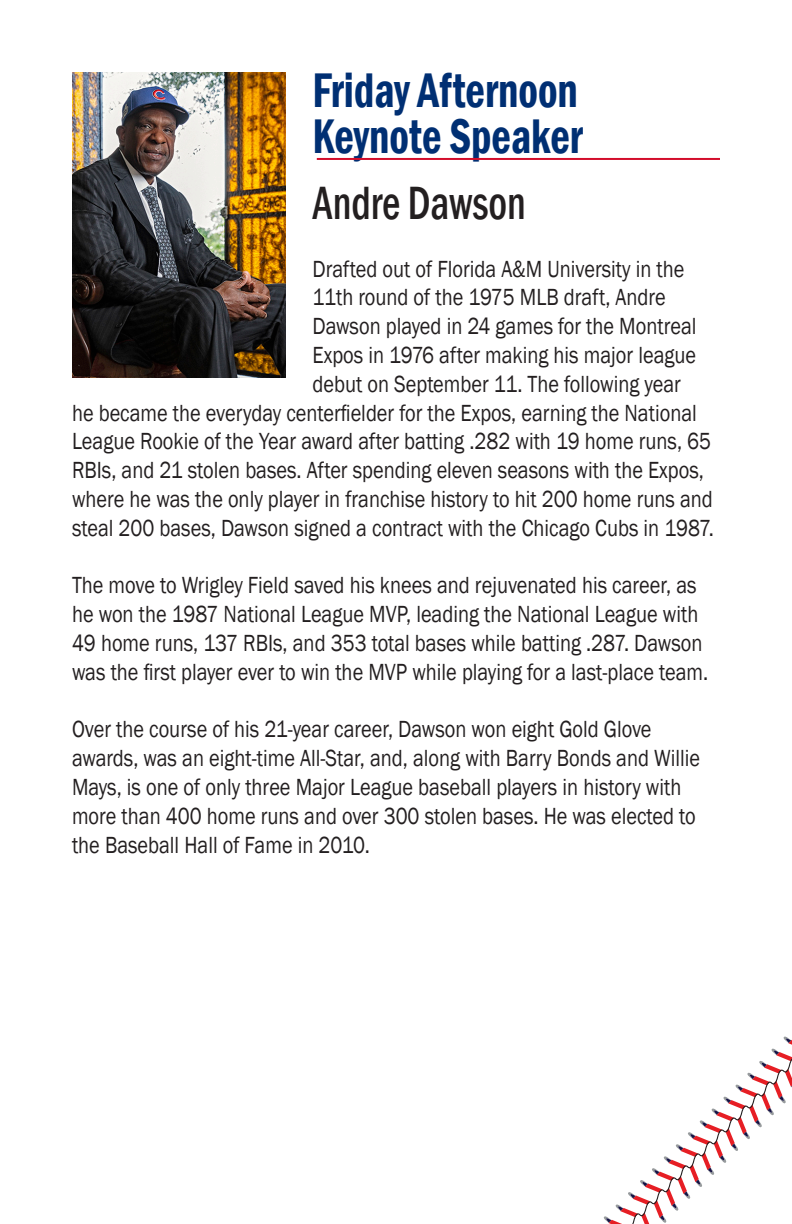
<style>
.page{position:relative;width:792px;height:1224px;background:#fff}
.page>*{position:absolute;margin:0;border:0;box-sizing:border-box;transform-origin:0 0}
.t1{font:600 condensed 50px/46px "Franklin Gothic";color:#002f73;scale:.85 1}
.t2{font:500 condensed 48px "Franklin Gothic";color:#231f20;scale:.85 1}
.t3{font:24px/28.8px "Franklin Gothic";color:#231f20;scale:.85 1}
</style>
<div class="page">
<svg style="left:603px;top:1069px;width:184px;height:155px"></svg>
<hr style="left:317px;top:158px;width:403px;height:2px;background:#d30d2b">
<img style="left:72px;top:73px;width:214px;height:305px">
<p class="t1" style="left:313px;top:67px;width:320px">Friday Afternoon<br>Keynote Speaker</p>
<p class="t2" style="left:313px;top:172px;width:253px">Andre Dawson</p>
<p class="t3" style="left:313px;top:255px;width:439px">Drafted out of Florida A&amp;M University in the</p>
<p class="t3" style="left:313px;top:284px;width:417px">11th round of the 1975 MLB draft, Andre</p>
<p class="t3" style="left:313px;top:312px;width:453px">Dawson played in 24 games for the Montreal</p>
<p class="t3" style="left:313px;top:341px;width:453px">Expos in 1976 after making his major league</p>
<p class="t3" style="left:313px;top:370px;width:435px">debut on September 11. The following year</p>
<p class="t3" style="left:72px;top:399px;width:737px">he became the everyday centerfielder for the Expos, earning the National</p>
<p class="t3" style="left:72px;top:428px;width:753px">League Rookie of the Year award after batting .282 with 19 home runs, 65</p>
<p class="t3" style="left:72px;top:456px;width:745px">RBIs, and 21 stolen bases. After spending eleven seasons with the Expos,</p>
<p class="t3" style="left:72px;top:485px;width:756px">where he was the only player in franchise history to hit 200 home runs and</p>
<p class="t3" style="left:72px;top:514px;width:757px">steal 200 bases, Dawson signed a contract with the Chicago Cubs in 1987.</p>
<p class="t3" style="left:72px;top:572px;width:750px">The move to Wrigley Field saved his knees and rejuvenated his career, as he won the 1987 National League MVP, leading the National League with 49 home runs, 137 RBIs, and 353 total bases while batting .287. Dawson was the first player ever to win the MVP while playing for a last-place team.</p>
<p class="t3" style="left:72px;top:716px;width:741px">Over the course of his 21-year career, Dawson won eight Gold Glove awards, was an eight-time All-Star, and, along with Barry Bonds and Willie Mays, is one of only three Major League baseball players in history with more than 400 home runs and over 300 stolen bases. He was elected to the Baseball Hall of Fame in 2010.</p>
</div>
